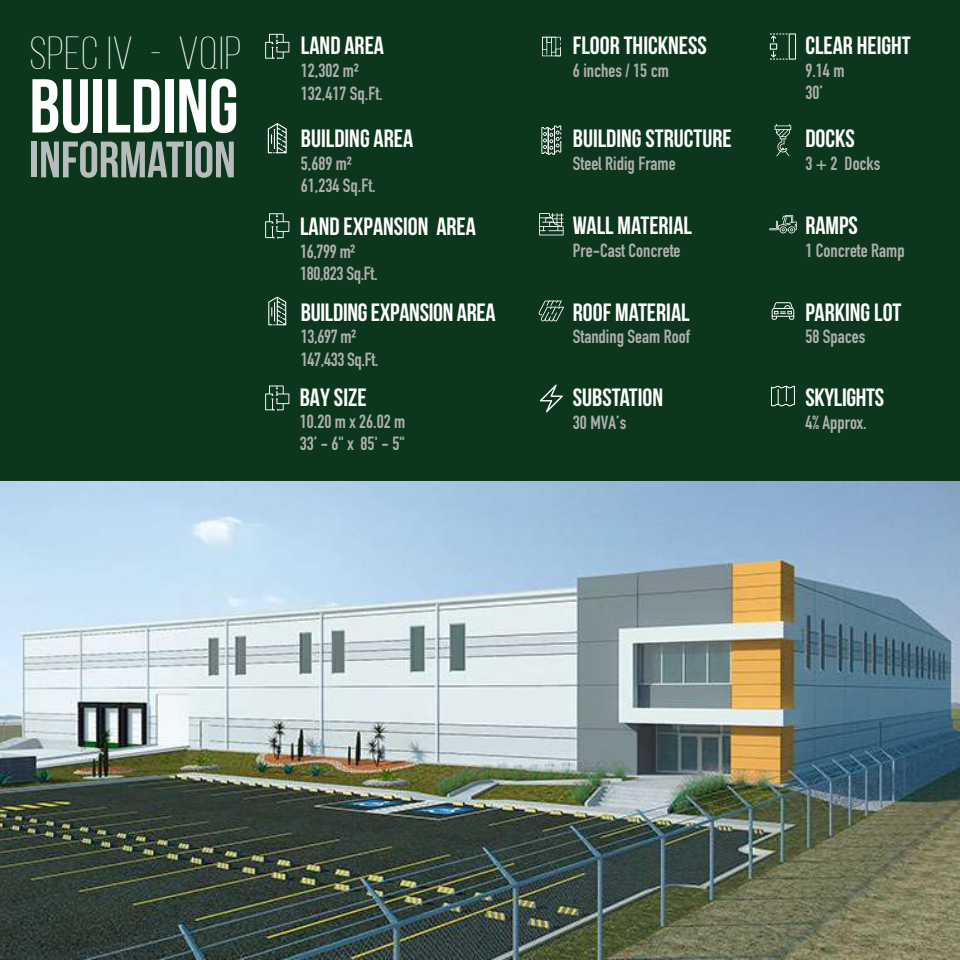
<style>
.page{position:relative;width:960px;height:960px;background:#fff}
.page>*{position:absolute;margin:0;border:0;box-sizing:border-box;transform-origin:0 0}
.t1{font:76.12px "Bebas Neue";color:#fff}
.t2{font:51.12px "Bebas Neue";color:#b7bcbd}
.t3{font:300 46.25px "Bebas Neue";letter-spacing:.015em;color:#fff}
.t4{font:25px "Bebas Neue";color:#fff}
.t5{font:700 18.75px/22.6px "DIN Condensed";color:#afafaf}
.t6{font:700 18.75px/22.6px "DIN Condensed";letter-spacing:-.02em;color:#afafaf}
</style>
<div class="page">
<img style="left:0;top:481px;width:960px;height:479px">
<div style="left:0;top:0;width:960px;height:481px;background:#0c371d"></div>
<svg style="left:268px;top:123px;width:19px;height:30px"></svg>
<svg style="left:774px;top:124px;width:17px;height:32px"></svg>
<svg style="left:265px;top:34px;width:24px;height:25px"></svg>
<svg style="left:538px;top:300px;width:26px;height:22px"></svg>
<svg style="left:542px;top:37px;width:19px;height:19px"></svg>
<svg style="left:541px;top:125px;width:20px;height:30px"></svg>
<svg style="left:539px;top:213px;width:24px;height:22px"></svg>
<svg style="left:771px;top:302px;width:23px;height:18px"></svg>
<svg style="left:265px;top:213px;width:24px;height:26px"></svg>
<svg style="left:265px;top:385px;width:24px;height:26px"></svg>
<svg style="left:770px;top:33px;width:26px;height:27px"></svg>
<svg style="left:769px;top:215px;width:27px;height:19px"></svg>
<svg style="left:268px;top:296px;width:18px;height:29px"></svg>
<svg style="left:540px;top:384px;width:23px;height:28px"></svg>
<svg style="left:771px;top:385px;width:24px;height:22px"></svg>
<h3 class="t3" style="left:29px;top:29px;width:213px">SPEC IV - VQIP</h3>
<h1 class="t1" style="left:29px;top:64px;width:211px">BUILDING</h1>
<h2 class="t2" style="left:29px;top:132px;width:208px">INFORMATION</h2>
<h3 class="t4" style="left:301px;top:31px;width:85px">LAND AREA</h3>
<p class="t5" style="left:301px;top:59px;width:83px">12,302 m²<br>132,417 Sq.Ft.</p>
<h3 class="t4" style="left:301px;top:124px;width:114px">BUILDING AREA</h3>
<p class="t5" style="left:301px;top:152px;width:76px">5,689 m²<br>61,234 Sq.Ft.</p>
<h3 class="t4" style="left:300px;top:213px;width:177px">LAND EXPANSION AREA</h3>
<p class="t6" style="left:300px;top:240px;width:79px">16,799 m²<br>180,823 Sq.Ft.</p>
<h3 class="t4" style="left:301px;top:298px;width:196px">BUILDING EXPANSION AREA</h3>
<p class="t6" style="left:301px;top:325px;width:79px">13,697 m²<br>147,433 Sq.Ft.</p>
<h3 class="t4" style="left:300px;top:383px;width:68px">BAY SIZE</h3>
<p class="t5" style="left:300px;top:410px;width:107px;line-height:22px">10.20 m x 26.02 m<br>33’ - 6" x 85' - 5"</p>
<h3 class="t4" style="left:573px;top:31px;width:135px">FLOOR THICKNESS</h3>
<p class="t5" style="left:573px;top:59px;width:97px">6 inches / 15 cm</p>
<h3 class="t4" style="left:573px;top:124px;width:160px">BUILDING STRUCTURE</h3>
<p class="t5" style="left:573px;top:152px;width:104px">Steel Ridig Frame</p>
<h3 class="t4" style="left:573px;top:211px;width:121px">WALL MATERIAL</h3>
<p class="t5" style="left:573px;top:238px;width:109px">Pre-Cast Concrete</p>
<h3 class="t4" style="left:573px;top:298px;width:118px">ROOF MATERIAL</h3>
<p class="t5" style="left:573px;top:325px;width:119px">Standing Seam Roof</p>
<h3 class="t4" style="left:573px;top:384px;width:92px">SUBSTATION</h3>
<p class="t5" style="left:573px;top:411px;width:55px">30 MVA’s</p>
<h3 class="t4" style="left:805px;top:31px;width:107px">CLEAR HEIGHT</h3>
<p class="t5" style="left:805px;top:59px;width:41px;line-height:21.9px">9.14 m<br>30’</p>
<h3 class="t4" style="left:805px;top:124px;width:51px">DOCKS</h3>
<p class="t5" style="left:805px;top:152px;width:77px">3 + 2 Docks</p>
<h3 class="t4" style="left:805px;top:211px;width:54px">RAMPS</h3>
<p class="t5" style="left:805px;top:238px;width:101px">1 Concrete Ramp</p>
<h3 class="t4" style="left:805px;top:298px;width:98px">PARKING LOT</h3>
<p class="t5" style="left:805px;top:325px;width:61px">58 Spaces</p>
<h3 class="t4" style="left:805px;top:384px;width:80px">SKYLIGHTS</h3>
<p class="t5" style="left:805px;top:411px;width:63px">4% Approx.</p>
</div>
